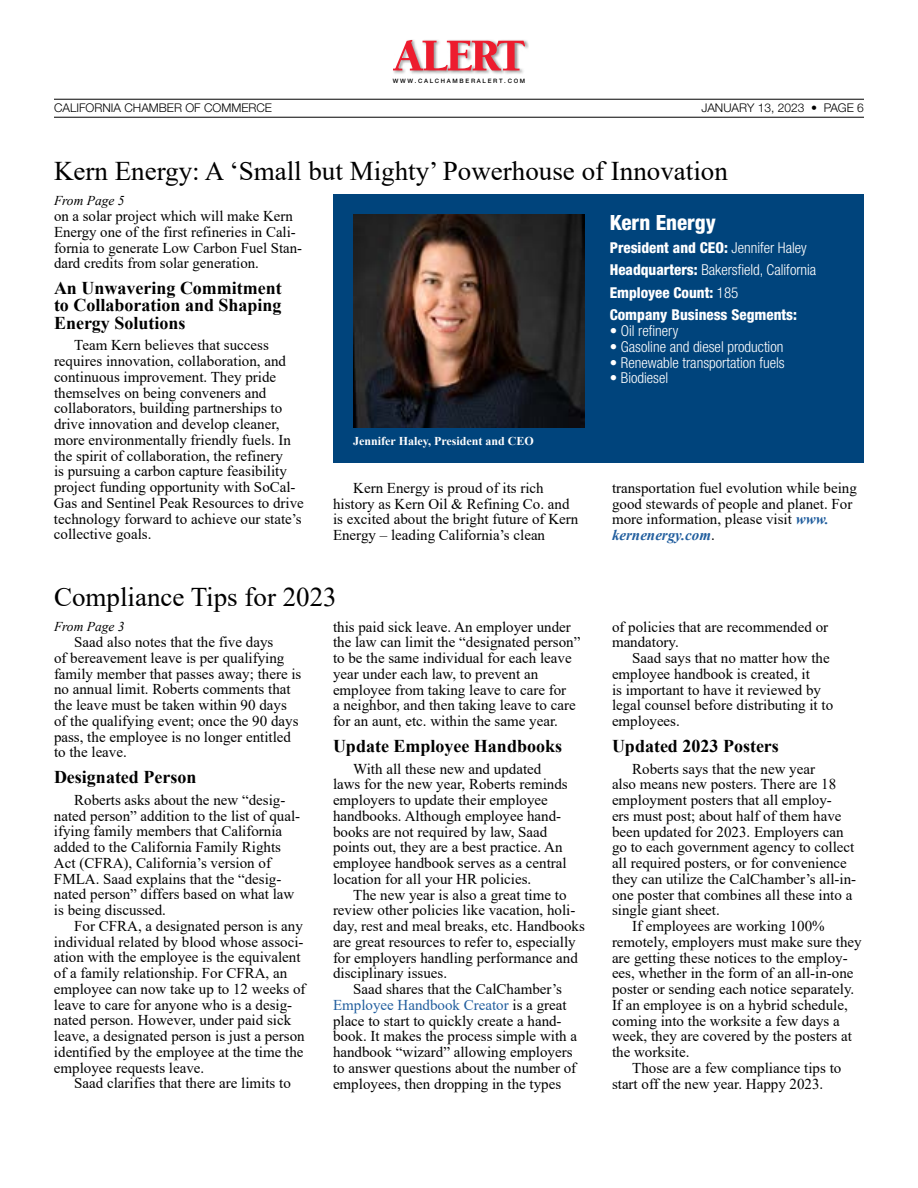
<style>
.page{position:relative;width:918px;height:1188px;background:#fff}
.page>*{position:absolute;margin:0;border:0;box-sizing:border-box;transform-origin:0 0}
.t1{font:27px "Times New Roman";color:#000}
.t2{font:800 condensed 21px "Helvetica Neue";color:#fff}
.t3{font:700 18px/17.2px "Times New Roman";color:#000;text-align:justify}
.t4{font:15px/15.8px "Times New Roman";color:#000}
.t5{font:800 condensed 15px/22.5px "Helvetica Neue";color:#fff}
.t6{font:300 condensed 15px "Helvetica Neue";color:#fff}
.t7{font:15px "Times New Roman";color:#215e9e}
.t8{font:italic 13.5px "Times New Roman";color:#000}
.t9{font:300 12px "Helvetica Neue";color:#000}
.t10{font:700 12px "Times New Roman";color:#fff}
.t11{font:500 6px "Helvetica Neue";letter-spacing:.28em;color:#000}
.s1{font-weight:300}
.s2{font-weight:700;font-style:italic;color:#215e9e}
.s3{color:#000}
</style>
<div class="page">
<hr style="left:54px;top:99px;width:810px;height:1px;background:#000">
<hr style="left:54px;top:117px;width:810px;height:1px;background:#000">
<div style="left:392px;top:39px;width:137px;height:36px;background:#000;opacity:.4"></div>
<svg style="left:393px;top:40px;width:133px;height:30px"></svg>
<div style="left:333px;top:194px;width:531px;height:268px;background:#00447c"></div>
<img style="left:353px;top:214px;width:232px;height:214px">
<p class="t11" style="left:393px;top:77px;width:134px">WWW.CALCHAMBERALERT.COM</p>
<p class="t9" style="left:54px;top:101px;width:220px">CALIFORNIA CHAMBER OF COMMERCE</p>
<p class="t9" style="left:701px;top:101px;width:164px">JANUARY 13, 2023 • PAGE 6</p>
<h1 class="t1" style="left:54px;top:152px;width:675px">Kern Energy: A ‘Small but Mighty’ Powerhouse of Innovation</h1>
<p class="t8" style="left:54px;top:191px;width:72px">From Page 5</p>
<h2 class="t2" style="left:610px;top:210px;width:108px">Kern Energy</h2>
<p class="t5" style="left:610px;top:236px;width:208px">President and CEO: <span class="s1">Jennifer Haley<br></span>Headquarters: <span class="s1">Bakersfield, California<br></span>Employee Count: <span class="s1">185<br></span>Company Business Segments:</p>
<p class="t6" style="left:610px;top:322px;width:70px">• Oil refinery</p>
<p class="t6" style="left:610px;top:338px;width:175px">• Gasoline and diesel production</p>
<p class="t6" style="left:610px;top:354px;width:177px">• Renewable transportation fuels</p>
<p class="t6" style="left:610px;top:370px;width:60px">• Biodiesel</p>
<p class="t4" style="left:54px;top:208px;width:250px">on a solar project which will make Kern Energy one of the first refineries in Cali&shy;fornia to generate Low Carbon Fuel Stan&shy;dard credits from solar generation.</p>
<p class="t3" style="left:54px;top:279px;width:229px">An Unwavering Commitment to Collaboration and Shaping Energy Solutions</p>
<p class="t4" style="left:54px;top:337px;width:251px;text-indent:20px">Team Kern believes that success requires innovation, collaboration, and continuous improvement. They pride themselves on being conveners and collaborators, building partnerships to drive innovation and develop cleaner, more environmentally friendly fuels. In the spirit of collaboration, the refinery<br>is pursuing a carbon capture feasibility project funding opportunity with SoCal-Gas and Sentinel Peak Resources to drive technology forward to achieve our state’s collective goals.</p>
<p class="t10" style="left:353px;top:432px;width:182px">Jennifer Haley, President and CEO</p>
<p class="t4" style="left:333px;top:480px;width:247px;text-indent:20px">Kern Energy is proud of its rich history as Kern Oil &amp; Refining Co. and is excited about the bright future of Kern Energy – leading California’s clean</p>
<p class="t4" style="left:612px;top:480px;width:246px">transportation fuel evolution while being good stewards of people and planet. For more information, please visit <span class="s2">www. kernenergy.com</span>.</p>
<h1 class="t1" style="left:54px;top:578px;width:284px">Compliance Tips for 2023</h1>
<p class="t8" style="left:54px;top:617px;width:72px">From Page 3</p>
<p class="t4" style="left:333px;top:618px;width:249px">this paid sick leave. An employer under the law can limit the “designated person” to be the same individual for each leave year under each law, to prevent an employee from taking leave to care for<br>a neighbor, and then taking leave to care for an aunt, etc. within the same year.</p>
<p class="t3" style="left:333px;top:737px;width:231px">Update Employee Handbooks</p>
<p class="t4" style="left:333px;top:760px;width:236px;text-indent:20px">With all these new and updated laws for the new year, Roberts reminds employers to update their employee handbooks. Although employee hand&shy;books are not required by law, Saad points out, they are a best practice. An employee handbook serves as a central location for all your HR policies.</p>
<p class="t4" style="left:353px;top:886px;width:215px">The new year is also a great time to</p>
<p class="t4" style="left:333px;top:902px;width:244px">review other policies like vacation, holi-</p>
<p class="t4" style="left:333px;top:918px;width:253px">day, rest and meal breaks, etc. Handbooks</p>
<p class="t4" style="left:333px;top:934px;width:244px">are great resources to refer to, especially</p>
<p class="t4" style="left:333px;top:949px;width:246px">for employers handling performance and</p>
<p class="t4" style="left:333px;top:965px;width:116px">disciplinary issues.</p>
<p class="t4" style="left:353px;top:981px;width:210px">Saad shares that the CalChamber’s</p>
<p class="t7" style="left:333px;top:994px;width:235px">Employee Handbook Creator <span class="s3">is a great</span></p>
<p class="t4" style="left:333px;top:1012px;width:230px">place to start to quickly create a hand-</p>
<p class="t4" style="left:333px;top:1028px;width:246px">book. It makes the process simple with a</p>
<p class="t4" style="left:333px;top:1044px;width:241px">handbook “wizard” allowing employers</p>
<p class="t4" style="left:333px;top:1060px;width:245px">to answer questions about the number of</p>
<p class="t4" style="left:333px;top:1075px;width:230px">employees, then dropping in the types</p>
<p class="t4" style="left:54px;top:634px;width:249px;text-indent:20px">Saad also notes that the five days<br>of bereavement leave is per qualifying family member that passes away; there is no annual limit. Roberts comments that the leave must be taken within 90 days of the qualifying event; once the 90 days pass, the employee is no longer entitled to the leave.</p>
<p class="t3" style="left:54px;top:768px;width:144px">Designated Person</p>
<p class="t4" style="left:54px;top:792px;width:248px;text-indent:20px">Roberts asks about the new “desig&shy;nated person” addition to the list of qual&shy;ifying family members that California added to the California Family Rights Act (CFRA), California’s version of FMLA. Saad explains that the “desig&shy;nated person” differs based on what law is being discussed.</p>
<p class="t4" style="left:54px;top:918px;width:253px;text-indent:20px">For CFRA, a designated person is any individual related by blood whose associ&shy;ation with the employee is the equivalent of a family relationship. For CFRA, an employee can now take up to 12 weeks of leave to care for anyone who is a desig&shy;nated person. However, under paid sick leave, a designated person is just a person identified by the employee at the time the employee requests leave.</p>
<p class="t4" style="left:74px;top:1075px;width:218px">Saad clarifies that there are limits to</p>
<p class="t4" style="left:612px;top:618px;width:218px">of policies that are recommended or mandatory.</p>
<p class="t4" style="left:612px;top:650px;width:223px;text-indent:20px">Saad says that no matter how the employee handbook is created, it<br>is important to have it reviewed by legal counsel before distributing it to employees.</p>
<p class="t3" style="left:612px;top:737px;width:168px">Updated 2023 Posters</p>
<p class="t4" style="left:632px;top:760px;width:184px">Roberts says that the new year</p>
<p class="t4" style="left:612px;top:776px;width:226px">also means new posters. There are 18</p>
<p class="t4" style="left:612px;top:792px;width:221px">employment posters that all employ-</p>
<p class="t4" style="left:612px;top:808px;width:231px">ers must post; about half of them have</p>
<p class="t4" style="left:612px;top:823px;width:233px">been updated for 2023. Employers can</p>
<p class="t4" style="left:612px;top:839px;width:244px">go to each government agency to collect</p>
<p class="t4" style="left:612px;top:855px;width:236px">all required posters, or for convenience</p>
<p class="t4" style="left:612px;top:871px;width:246px">they can utilize the CalChamber’s all-in-</p>
<p class="t4" style="left:612px;top:886px;width:242px">one poster that combines all these into a</p>
<p class="t4" style="left:612px;top:902px;width:109px">single giant sheet.</p>
<p class="t4" style="left:632px;top:918px;width:194px">If employees are working 100%</p>
<p class="t4" style="left:612px;top:934px;width:251px">remotely, employers must make sure they</p>
<p class="t4" style="left:612px;top:949px;width:237px">are getting these notices to the employ-</p>
<p class="t4" style="left:612px;top:965px;width:243px">ees, whether in the form of an all-in-one</p>
<p class="t4" style="left:612px;top:981px;width:244px">poster or sending each notice separately.</p>
<p class="t4" style="left:612px;top:997px;width:237px">If an employee is on a hybrid schedule,</p>
<p class="t4" style="left:612px;top:1012px;width:229px">coming into the worksite a few days a</p>
<p class="t4" style="left:612px;top:1028px;width:241px">week, they are covered by the posters at</p>
<p class="t4" style="left:612px;top:1044px;width:79px">the worksite.</p>
<p class="t4" style="left:632px;top:1060px;width:211px">Those are a few compliance tips to</p>
<p class="t4" style="left:612px;top:1075px;width:213px">start off the new year. Happy 2023.</p>
</div>
